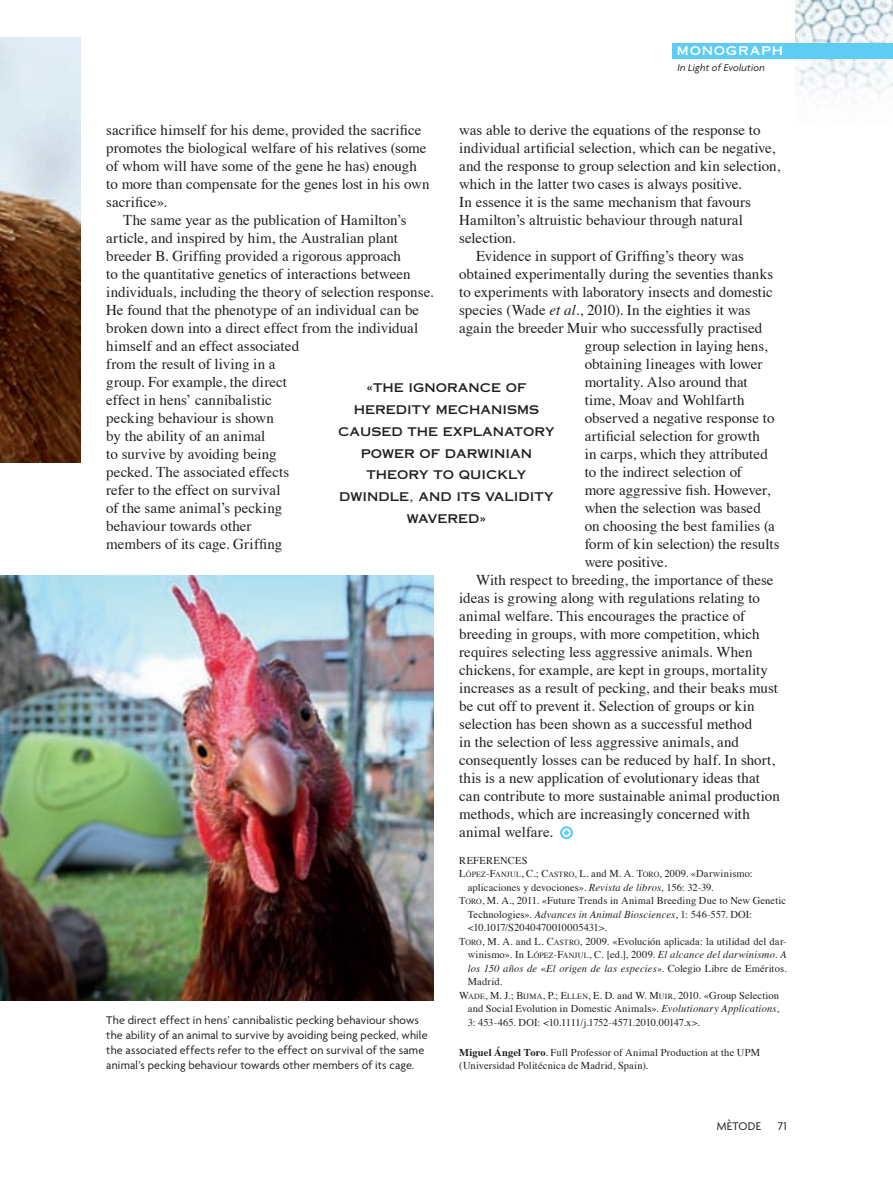
<style>
.page{position:relative;width:893px;height:1191px;background:#fff}
.page>*{position:absolute;margin:0;border:0;box-sizing:border-box;transform-origin:0 0}
.t1{font:15px "Times";color:#231f20}
.t2{font:12px/15px "Agenda";letter-spacing:.015em;color:#231f20}
.t3{font:12px/21.8px "Copperplate Thirty One AB";color:#231f20;text-align:center}
.t4{font:12px "Copperplate Thirty One AB";letter-spacing:.06em;color:#fff}
.t5{font:10.5px/13.5px "Times";letter-spacing:.01em;color:#231f20}
.t6{font:italic 10.5px "Times";letter-spacing:.015em;color:#231f20}
.t7{font:10.5px "Times";letter-spacing:-.025em;color:#231f20}
.t8{font:italic 10.5px "Agenda";letter-spacing:.015em;color:#231f20}
.s1{font-style:italic}
.s2{font-size:7.8px}
.s3{font-style:normal}
.s4{font-weight:700}
</style>
<div class="page">
<img style="left:795px;top:0;width:98px;height:94px">
<div style="left:560px;top:826px;width:13px;height:13px;border:2px solid #5fccf3;border-radius:50%"></div>
<svg style="left:564px;top:830px;width:5px;height:5px"></svg>
<img style="left:0;top:37px;width:81px;height:425px">
<img style="left:0;top:575px;width:434px;height:425px">
<div style="left:673px;top:43px;width:220px;height:15px;background:#5fccf3"></div>
<p class="t4" style="left:677px;top:44px;width:108px">MONOGRAPH</p>
<p class="t8" style="left:677px;top:63px;width:89px">In Light of Evolution</p>
<p class="t1" style="left:106px;top:123px;width:317px">sacrifice himself for his deme, provided the sacrifice</p>
<p class="t1" style="left:106px;top:141px;width:322px">promotes the biological welfare of his relatives (some</p>
<p class="t1" style="left:106px;top:159px;width:312px">of whom will have some of the gene he has) enough</p>
<p class="t1" style="left:106px;top:177px;width:325px">to more than compensate for the genes lost in his own</p>
<p class="t1" style="left:106px;top:195px;width:62px">sacrifice».</p>
<p class="t1" style="left:123px;top:213px;width:285px">The same year as the publication of Hamilton’s</p>
<p class="t1" style="left:106px;top:231px;width:293px">article, and inspired by him, the Australian plant</p>
<p class="t1" style="left:106px;top:249px;width:296px">breeder B. Griffing provided a rigorous approach</p>
<p class="t1" style="left:106px;top:267px;width:306px">to the quantitative genetics of interactions between</p>
<p class="t1" style="left:106px;top:285px;width:329px">individuals, including the theory of selection response.</p>
<p class="t1" style="left:106px;top:303px;width:314px">He found that the phenotype of an individual can be</p>
<p class="t1" style="left:106px;top:321px;width:314px">broken down into a direct effect from the individual</p>
<p class="t1" style="left:106px;top:339px;width:194px">himself and an effect associated</p>
<p class="t1" style="left:106px;top:357px;width:171px">from the result of living in a</p>
<p class="t1" style="left:106px;top:375px;width:182px">group. For example, the direct</p>
<p class="t1" style="left:106px;top:393px;width:167px">effect in hens’ cannibalistic</p>
<p class="t1" style="left:106px;top:411px;width:169px">pecking behaviour is shown</p>
<p class="t1" style="left:106px;top:429px;width:161px">by the ability of an animal</p>
<p class="t1" style="left:106px;top:447px;width:172px">to survive by avoiding being</p>
<p class="t1" style="left:106px;top:465px;width:184px">pecked. The associated effects</p>
<p class="t1" style="left:106px;top:483px;width:176px">refer to the effect on survival</p>
<p class="t1" style="left:106px;top:501px;width:177px">of the same animal’s pecking</p>
<p class="t1" style="left:106px;top:519px;width:147px">behaviour towards other</p>
<p class="t1" style="left:106px;top:537px;width:178px">members of its cage. Griffing</p>
<p class="t1" style="left:459px;top:123px;width:303px">was able to derive the equations of the response to</p>
<p class="t1" style="left:459px;top:141px;width:317px">individual artificial selection, which can be negative,</p>
<p class="t1" style="left:459px;top:159px;width:322px">and the response to group selection and kin selection,</p>
<p class="t1" style="left:459px;top:177px;width:284px">which in the latter two cases is always positive.</p>
<p class="t1" style="left:459px;top:195px;width:293px">In essence it is the same mechanism that favours</p>
<p class="t1" style="left:459px;top:213px;width:285px">Hamilton’s altruistic behaviour through natural</p>
<p class="t1" style="left:459px;top:231px;width:58px">selection.</p>
<p class="t1" style="left:476px;top:249px;width:269px">Evidence in support of Griffing’s theory was</p>
<p class="t1" style="left:459px;top:267px;width:316px">obtained experimentally during the seventies thanks</p>
<p class="t1" style="left:459px;top:285px;width:315px">to experiments with laboratory insects and domestic</p>
<p class="t1" style="left:459px;top:303px;width:293px">species (Wade <span class="s1">et al.</span>, 2010). In the eighties it was</p>
<p class="t1" style="left:459px;top:321px;width:305px">again the breeder Muir who successfully practised</p>
<p class="t1" style="left:585px;top:339px;width:184px">group selection in laying hens,</p>
<p class="t1" style="left:585px;top:357px;width:179px">obtaining lineages with lower</p>
<p class="t1" style="left:585px;top:375px;width:165px">mortality. Also around that</p>
<p class="t1" style="left:585px;top:393px;width:161px">time, Moav and Wohlfarth</p>
<p class="t1" style="left:585px;top:411px;width:191px">observed a negative response to</p>
<p class="t1" style="left:585px;top:429px;width:177px">artificial selection for growth</p>
<p class="t1" style="left:585px;top:447px;width:185px">in carps, which they attributed</p>
<p class="t1" style="left:585px;top:465px;width:159px">to the indirect selection of</p>
<p class="t1" style="left:585px;top:483px;width:187px">more aggressive fish. However,</p>
<p class="t1" style="left:585px;top:501px;width:178px">when the selection was based</p>
<p class="t1" style="left:585px;top:519px;width:192px">on choosing the best families (a</p>
<p class="t1" style="left:585px;top:537px;width:196px">form of kin selection) the results</p>
<p class="t1" style="left:585px;top:555px;width:84px">were positive.</p>
<p class="t1" style="left:476px;top:573px;width:299px">With respect to breeding, the importance of these</p>
<p class="t1" style="left:459px;top:591px;width:302px">ideas is growing along with regulations relating to</p>
<p class="t1" style="left:459px;top:609px;width:287px">animal welfare. This encourages the practice of</p>
<p class="t1" style="left:459px;top:627px;width:302px">breeding in groups, with more competition, which</p>
<p class="t1" style="left:459px;top:645px;width:295px">requires selecting less aggressive animals. When</p>
<p class="t1" style="left:459px;top:663px;width:310px">chickens, for example, are kept in groups, mortality</p>
<p class="t1" style="left:459px;top:681px;width:320px">increases as a result of pecking, and their beaks must</p>
<p class="t1" style="left:459px;top:699px;width:297px">be cut off to prevent it. Selection of groups or kin</p>
<p class="t1" style="left:459px;top:717px;width:294px">selection has been shown as a successful method</p>
<p class="t1" style="left:459px;top:735px;width:281px">in the selection of less aggressive animals, and</p>
<p class="t1" style="left:459px;top:753px;width:317px">consequently losses can be reduced by half. In short,</p>
<p class="t1" style="left:459px;top:771px;width:302px">this is a new application of evolutionary ideas that</p>
<p class="t1" style="left:459px;top:789px;width:322px">can contribute to more sustainable animal production</p>
<p class="t1" style="left:459px;top:807px;width:292px">methods, which are increasingly concerned with</p>
<p class="t1" style="left:459px;top:825px;width:95px">animal welfare.</p>
<p class="t5" style="left:459px;top:854px;width:70px">REFERENCES</p>
<p class="t5" style="left:459px;top:868px;width:295px">L<span class="s2">ÓPEZ</span>-F<span class="s2">ANJUL</span>, C.; C<span class="s2">ASTRO</span>, L. and M. A. T<span class="s2">ORO</span>, 2009. «Darwinismo:</p>
<p class="t5" style="left:468px;top:881px;width:247px">aplicaciones y devociones». <span class="s1">Revista de libros,</span> 156: 32-39.</p>
<p class="t5" style="left:459px;top:895px;width:328px">T<span class="s2">ORO</span>, M. A., 2011. «Future Trends in Animal Breeding Due to New Genetic</p>
<p class="t5" style="left:468px;top:908px;width:286px">Technologies». <span class="s1">Advances in Animal Biosciences</span>, 1: 546-557. DOI:</p>
<p class="t5" style="left:468px;top:922px;width:141px">&lt;10.1017/S2040470010005431&gt;.</p>
<p class="t5" style="left:459px;top:935px;width:329px">T<span class="s2">ORO</span>, M. A. and L. C<span class="s2">ASTRO</span>, 2009. «Evolución aplicada: la utilidad del dar-</p>
<p class="t5" style="left:468px;top:949px;width:320px">winismo». In L<span class="s2">ÓPEZ</span>-F<span class="s2">ANJUL</span>, C. [ed.], 2009. <span class="s1">El alcance del darwinismo. A</span></p>
<p class="t6" style="left:468px;top:964px;width:320px">los 150 años de <span class="s3">«</span>El origen de las especies»<span class="s3">. Colegio Libre de Eméritos.</span></p>
<p class="t5" style="left:468px;top:976px;width:36px">Madrid.</p>
<p class="t5" style="left:459px;top:989px;width:321px">W<span class="s2">ADE</span>, M. J.; B<span class="s2">IJMA</span>, P.; E<span class="s2">LLEN</span>, E. D. and W. M<span class="s2">UIR</span>, 2010. «Group Selection</p>
<p class="t5" style="left:468px;top:1003px;width:313px">and Social Evolution in Domestic Animals». <span class="s1">Evolutionary Applications</span>,</p>
<p class="t7" style="left:468px;top:1018px;width:234px">3: 453-465. DOI: &lt;10.1111/j.1752-4571.2010.00147.x&gt;.</p>
<p class="t5" style="left:459px;top:1046px;width:302px"><span class="s4">Miguel Ángel Toro</span>. Full Professor of Animal Production at the UPM (Universidad Politécnica de Madrid, Spain).</p>
<p class="t3" style="left:338px;top:377px;width:218px">«THE IGNORANCE OF<br>HEREDITY MECHANISMS<br>CAUSED THE EXPLANATORY<br>POWER OF DARWINIAN<br>THEORY TO QUICKLY<br>DWINDLE, AND ITS VALIDITY<br>WAVERED»</p>
<p class="t2" style="left:106px;top:1013px;width:323px">The direct effect in hens’ cannibalistic pecking behaviour shows the ability of an animal to survive by avoiding being pecked, while the associated effects refer to the effect on survival of the same animal’s pecking behaviour towards other members of its cage.</p>
<p class="t2" style="left:717px;top:1119px;width:46px">MÈTODE</p>
<p class="t2" style="left:778px;top:1119px;width:10px">71</p>
</div>
